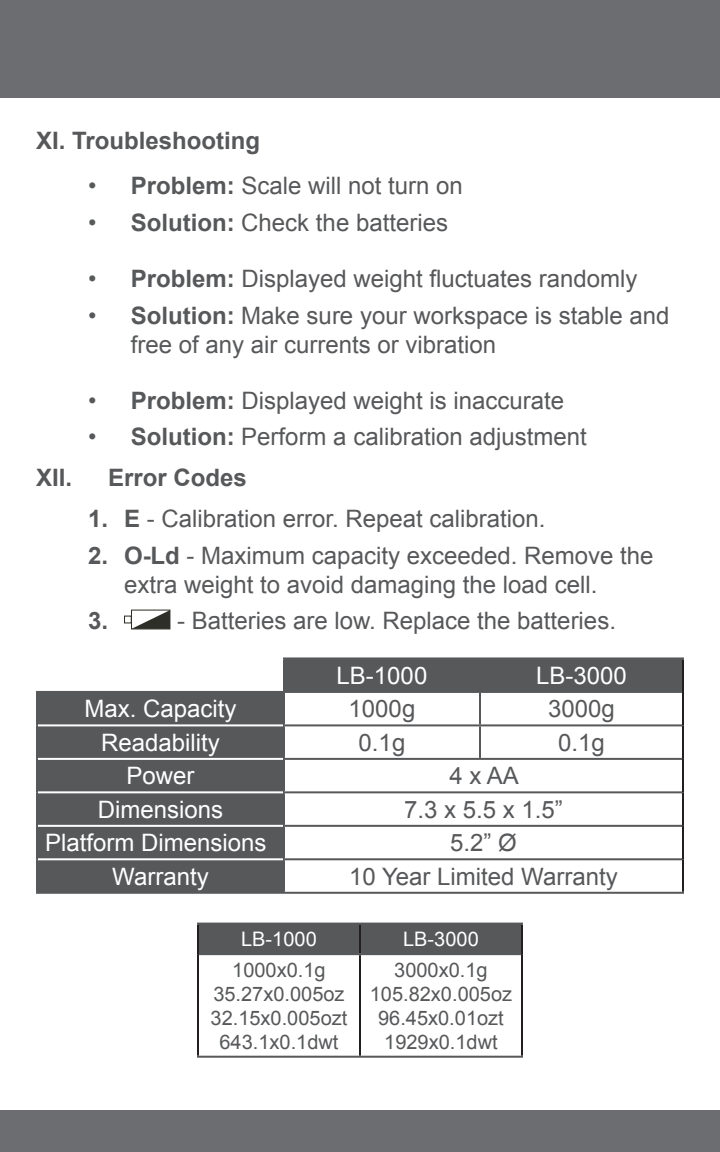
<style>
.page{position:relative;width:720px;height:1152px;background:#fff}
.page>*{position:absolute;margin:0;border:0;box-sizing:border-box;transform-origin:0 0}
.Instruction_List{font:24px/28.8px "Arial";color:#57585a}
.t1{font:24px "Arial";color:#fff}
.Instruction_Header{font:700 24px "Arial";color:#57585a}
.Instruction_List-2{font:700 24px "Arial";color:#57585a}
.t2{font:20px "Arial";color:#57585a}
.t3{font:20px "Arial";color:#fff}
.s1{font-weight:700}
</style>
<div class="page">
<div style="left:0;top:1111px;width:720px;height:41px;background:#6c6d70"></div>
<div style="left:0;top:0;width:720px;height:97px;background:#6c6d70"></div>
<svg style="left:131px;top:610px;width:39px;height:19px"></svg>
<div style="left:124px;top:616px;width:8px;height:7px;border:1px solid #2e2e28"></div>
<div style="left:285px;top:659px;width:397px;height:32px;background:#57585a"></div>
<div style="left:38px;top:693px;width:245px;height:199px;background:#57585a"></div>
<hr style="left:682px;top:659px;width:2px;height:33px;background:#231f20">
<hr style="left:682px;top:692px;width:2px;height:33px;background:#231f20">
<hr style="left:682px;top:725px;width:2px;height:34px;background:#231f20">
<hr style="left:682px;top:759px;width:2px;height:33px;background:#231f20">
<hr style="left:682px;top:792px;width:2px;height:34px;background:#231f20">
<hr style="left:682px;top:826px;width:2px;height:33px;background:#231f20">
<hr style="left:682px;top:859px;width:2px;height:33px;background:#231f20">
<hr style="left:283px;top:657px;width:197px;height:2px;background:#57585a">
<hr style="left:283px;top:659px;width:2px;height:32px;background:#57585a">
<hr style="left:480px;top:657px;width:204px;height:2px;background:#57585a">
<hr style="left:479px;top:659px;width:2px;height:32px;background:#57585a">
<hr style="left:36px;top:693px;width:2px;height:32px;background:#57585a">
<hr style="left:284px;top:691px;width:196px;height:2px;background:#57585a">
<hr style="left:283px;top:693px;width:2px;height:31px;background:#57585a">
<hr style="left:480px;top:691px;width:202px;height:2px;background:#57585a">
<hr style="left:479px;top:693px;width:2px;height:31px;background:#57585a">
<hr style="left:36px;top:725px;width:2px;height:34px;background:#57585a">
<hr style="left:283px;top:724px;width:197px;height:2px;background:#57585a">
<hr style="left:283px;top:726px;width:2px;height:32px;background:#57585a">
<hr style="left:480px;top:724px;width:202px;height:2px;background:#57585a">
<hr style="left:479px;top:726px;width:2px;height:32px;background:#57585a">
<hr style="left:36px;top:759px;width:2px;height:33px;background:#57585a">
<hr style="left:283px;top:758px;width:197px;height:2px;background:#57585a">
<hr style="left:283px;top:760px;width:2px;height:31px;background:#57585a">
<hr style="left:480px;top:758px;width:202px;height:2px;background:#57585a">
<hr style="left:36px;top:792px;width:2px;height:34px;background:#57585a">
<hr style="left:283px;top:791px;width:197px;height:2px;background:#57585a">
<hr style="left:283px;top:793px;width:2px;height:32px;background:#57585a">
<hr style="left:480px;top:791px;width:202px;height:2px;background:#57585a">
<hr style="left:36px;top:826px;width:2px;height:33px;background:#57585a">
<hr style="left:283px;top:825px;width:197px;height:2px;background:#57585a">
<hr style="left:283px;top:827px;width:2px;height:31px;background:#57585a">
<hr style="left:480px;top:825px;width:202px;height:2px;background:#57585a">
<hr style="left:36px;top:859px;width:2px;height:33px;background:#57585a">
<hr style="left:283px;top:858px;width:197px;height:2px;background:#57585a">
<hr style="left:283px;top:860px;width:2px;height:32px;background:#57585a">
<hr style="left:480px;top:858px;width:202px;height:2px;background:#57585a">
<hr style="left:284px;top:892px;width:196px;height:2px;background:#57585a">
<hr style="left:480px;top:892px;width:204px;height:2px;background:#57585a">
<hr style="left:38px;top:724px;width:245px;height:2px;background:#fff">
<hr style="left:38px;top:758px;width:245px;height:2px;background:#fff">
<hr style="left:38px;top:791px;width:245px;height:2px;background:#fff">
<hr style="left:38px;top:825px;width:245px;height:2px;background:#fff">
<hr style="left:38px;top:858px;width:245px;height:2px;background:#fff">
<hr style="left:36px;top:691px;width:248px;height:2px;background:#57585a">
<hr style="left:36px;top:892px;width:248px;height:2px;background:#57585a">
<div style="left:199px;top:925px;width:322px;height:28px;background:#57585a"></div>
<hr style="left:197px;top:925px;width:2px;height:29px;background:#231f20">
<hr style="left:359px;top:925px;width:2px;height:28px;background:#231f20">
<hr style="left:521px;top:925px;width:2px;height:29px;background:#231f20">
<hr style="left:197px;top:954px;width:2px;height:102px;background:#231f20">
<hr style="left:359px;top:955px;width:2px;height:101px;background:#231f20">
<hr style="left:521px;top:954px;width:2px;height:102px;background:#231f20">
<hr style="left:197px;top:923px;width:163px;height:2px;background:#57585a">
<hr style="left:360px;top:923px;width:163px;height:2px;background:#57585a">
<hr style="left:199px;top:953px;width:161px;height:2px;background:#57585a">
<hr style="left:360px;top:953px;width:161px;height:2px;background:#57585a">
<hr style="left:197px;top:1056px;width:163px;height:2px;background:#57585a">
<hr style="left:360px;top:1056px;width:163px;height:2px;background:#57585a">
<p class="Instruction_Header" style="left:36px;top:125px;width:226px">XI. Troubleshooting</p>
<p class="Instruction_List" style="left:88px;top:172px;width:376px">• <span class="s1">Problem:</span> Scale will not turn on</p>
<p class="Instruction_List" style="left:88px;top:209px;width:362px">• <span class="s1">Solution:</span> Check the batteries</p>
<p class="Instruction_List" style="left:88px;top:265px;width:551px">• <span class="s1">Problem:</span> Displayed weight fluctuates randomly</p>
<p class="Instruction_List" style="left:131px;top:301px;width:540px;text-indent:-43px">• <span class="s1">Solution:</span> Make sure your workspace is stable and free of any air currents or vibration</p>
<p class="Instruction_List" style="left:88px;top:386px;width:478px">• <span class="s1">Problem:</span> Displayed weight is inaccurate</p>
<p class="Instruction_List" style="left:88px;top:423px;width:500px">• <span class="s1">Solution:</span> Perform a calibration adjustment</p>
<p class="Instruction_Header" style="left:36px;top:462px;width:38px">XII.</p>
<p class="Instruction_Header" style="left:108px;top:462px;width:140px">Error Codes</p>
<p class="Instruction_List" style="left:88px;top:505px;width:459px"><span class="s1">1. E</span> - Calibration error. Repeat calibration.</p>
<p class="Instruction_List" style="left:124px;top:541px;width:531px;text-indent:-36px"><span class="s1">2. O-Ld</span> - Maximum capacity exceeded. Remove the extra weight to avoid damaging the load cell.</p>
<p class="Instruction_List-2" style="left:88px;top:605px;width:22px">3.</p>
<p class="Instruction_List" style="left:177px;top:607px;width:440px">- Batteries are low. Replace the batteries.</p>
<p class="t1" style="left:337px;top:660px;width:92px">LB-1000</p>
<p class="t1" style="left:536px;top:660px;width:92px">LB-3000</p>
<p class="t1" style="left:84px;top:693px;width:154px">Max. Capacity</p>
<p class="Instruction_List" style="left:349px;top:695px;width:68px">1000g</p>
<p class="Instruction_List" style="left:548px;top:695px;width:68px">3000g</p>
<p class="t1" style="left:101px;top:727px;width:120px">Readability</p>
<p class="Instruction_List" style="left:359px;top:728px;width:48px">0.1g</p>
<p class="Instruction_List" style="left:558px;top:728px;width:48px">0.1g</p>
<p class="t1" style="left:126px;top:760px;width:70px">Power</p>
<p class="Instruction_List" style="left:449px;top:762px;width:71px">4 x AA</p>
<p class="t1" style="left:98px;top:794px;width:127px">Dimensions</p>
<p class="Instruction_List" style="left:404px;top:795px;width:160px">7.3 x 5.5 x 1.5”</p>
<p class="t1" style="left:45px;top:827px;width:223px">Platform Dimensions</p>
<p class="Instruction_List" style="left:450px;top:829px;width:68px">5.2” Ø</p>
<p class="t1" style="left:112px;top:861px;width:98px">Warranty</p>
<p class="Instruction_List" style="left:349px;top:862px;width:270px">10 Year Limited Warranty</p>
<p class="t3" style="left:241px;top:926px;width:77px">LB-1000</p>
<p class="t3" style="left:403px;top:926px;width:77px">LB-3000</p>
<p class="t2" style="left:232px;top:957px;width:95px">1000x0.1g</p>
<p class="t2" style="left:213px;top:981px;width:133px">35.27x0.005oz</p>
<p class="t2" style="left:211px;top:1005px;width:138px">32.15x0.005ozt</p>
<p class="t2" style="left:220px;top:1029px;width:120px">643.1x0.1dwt</p>
<p class="t2" style="left:394px;top:957px;width:95px">3000x0.1g</p>
<p class="t2" style="left:370px;top:981px;width:144px">105.82x0.005oz</p>
<p class="t2" style="left:378px;top:1005px;width:127px">96.45x0.01ozt</p>
<p class="t2" style="left:384px;top:1029px;width:115px">1929x0.1dwt</p>
</div>
